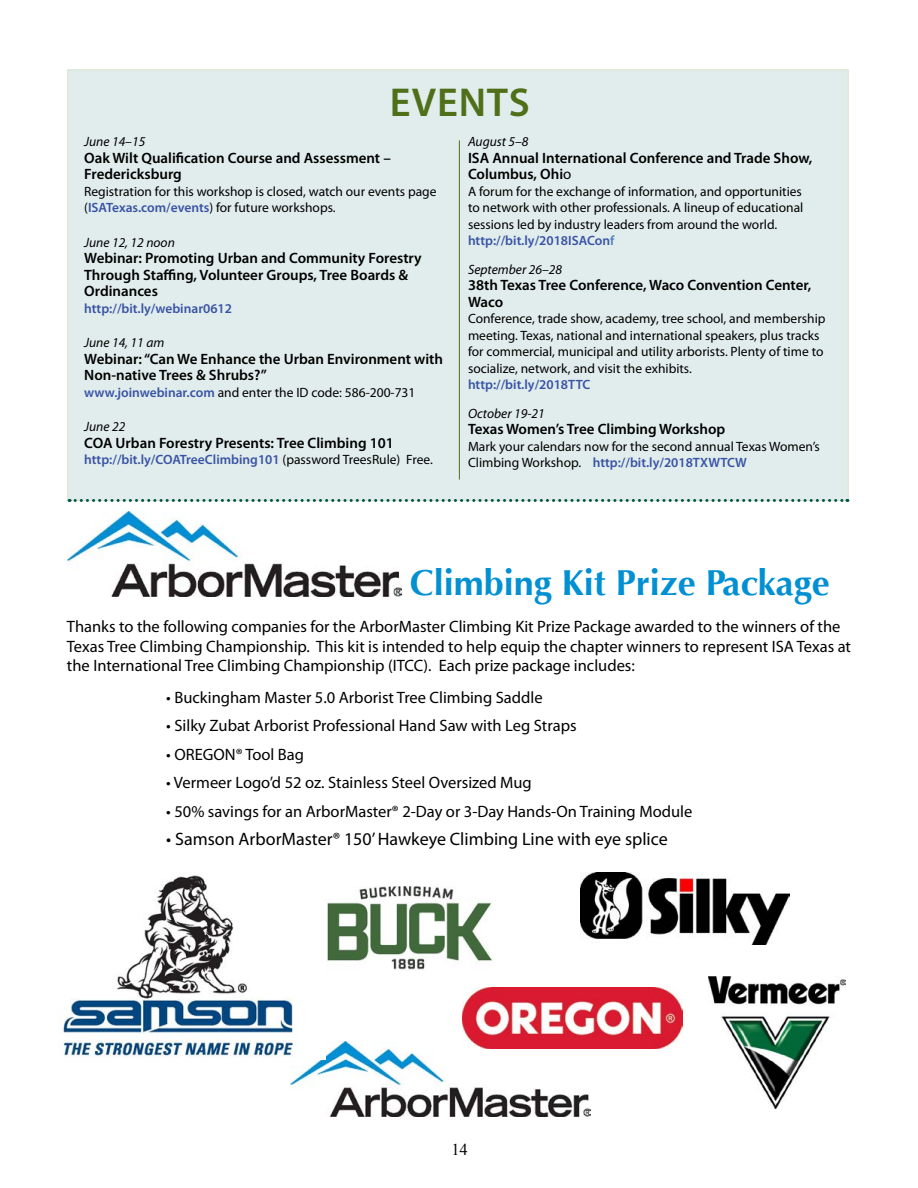
<style>
.page{position:relative;width:918px;height:1188px;background:#fff}
.page>*{position:absolute;margin:0;border:0;box-sizing:border-box;transform-origin:0 0}
.t1{font:600 40.5px "Myriad Pro";letter-spacing:.02em;color:#4f6f19}
.t2{font:700 36px "Optima";color:#0290d2}
.t3{font:18px "Myriad Pro";color:#000}
.t4{font:16.5px/19.5px "Myriad Pro";color:#000}
.t5{font:16.5px "Times New Roman";color:#000}
.t6{font:600 15px/16.5px "Myriad Pro";color:#000}
.t7{font:13.5px/16.5px "Myriad Pro";color:#000}
.t8{font:600 13.5px "Myriad Pro";color:#3953a4}
.t9{font:italic 13.5px "Myriad Pro";color:#000}
.s1{font-weight:600;color:#3953a4}
.s2{font-weight:400;color:#000}
.s3{font-weight:400}
.s4{font-weight:600;color:#4f81bd}
</style>
<div class="page">
<div style="left:67px;top:69px;width:782px;height:432px;background:#e1edec;border:2px solid #e0e7d6"></div>
<hr style="left:459px;top:140px;width:1px;height:340px;background:#4f6f19">
<img style="left:68px;top:512px;width:333px;height:84px">
<img style="left:327px;top:886px;width:166px;height:84px">
<img style="left:580px;top:873px;width:209px;height:72px">
<img style="left:708px;top:976px;width:138px;height:133px">
<img style="left:290px;top:1041px;width:300px;height:76px">
<img style="left:58px;top:875px;width:267px;height:185px">
<img style="left:462px;top:988px;width:221px;height:61px">
<svg style="left:69px;top:499px;width:779px;height:3px"></svg>
<h1 class="t1" style="left:390px;top:80px;width:141px">EVENTS</h1>
<p class="t9" style="left:84px;top:135px;width:63px">June 14–15</p>
<p class="t6" style="left:84px;top:150px;width:308px">Oak Wilt Qualification Course and Assessment –<br>Fredericksburg</p>
<p class="t7" style="left:84px;top:183px;width:354px">Registration for this workshop is closed, watch our events page (<span class="s1">ISATexas.com/events</span>) for future workshops.</p>
<p class="t9" style="left:84px;top:235px;width:92px">June 12, 12 noon</p>
<p class="t6" style="left:84px;top:250px;width:339px">Webinar: Promoting Urban and Community Forestry<br>Through Staffing, Volunteer Groups, Tree Boards &amp;<br>Ordinances</p>
<p class="t8" style="left:84px;top:301px;width:149px">http://bit.ly/webinar0612</p>
<p class="t9" style="left:84px;top:336px;width:82px">June 14, 11 am</p>
<p class="t6" style="left:84px;top:351px;width:360px">Webinar: “Can We Enhance the Urban Environment with<br>Non-native Trees &amp; Shrubs?”</p>
<p class="t7" style="left:84px;top:384px;width:333px"><span class="s1">www.joinwebinar.com</span> and enter the ID code: 586-200-731</p>
<p class="t9" style="left:84px;top:420px;width:43px">June 22</p>
<p class="t6" style="left:84px;top:435px;width:311px">COA Urban Forestry Presents: Tree Climbing 101</p>
<p class="t8" style="left:84px;top:452px;width:350px">http://bit.ly/COATreeClimbing101 <span class="s2">(password TreesRule) Free.</span></p>
<p class="t9" style="left:468px;top:135px;width:62px">August 5–8</p>
<p class="t6" style="left:468px;top:150px;width:346px">ISA Annual International Conference and Trade Show,<br>Columbus, Ohi<span class="s3">o</span></p>
<p class="t7" style="left:468px;top:183px;width:337px">A forum for the exchange of information, and opportunities to network with other professionals. A lineup of educational sessions led by industry leaders from around the world. <span class="s1">http://bit.ly/2018ISACon</span><span class="s4">f</span></p>
<p class="t9" style="left:468px;top:262px;width:96px">September 26–28</p>
<p class="t6" style="left:468px;top:277px;width:345px">38th Texas Tree Conference, Waco Convention Center,<br>Waco</p>
<p class="t7" style="left:468px;top:311px;width:359px">Conference, trade show, academy, tree school, and membership meeting. Texas, national and international speakers, plus tracks for commercial, municipal and utility arborists. Plenty of time to socialize, network, and visit the exhibits.</p>
<p class="t8" style="left:468px;top:377px;width:124px">http://bit.ly/2018TTC</p>
<p class="t9" style="left:468px;top:406px;width:78px">October 19-21</p>
<p class="t6" style="left:468px;top:421px;width:259px">Texas Women’s Tree Climbing Workshop</p>
<p class="t7" style="left:468px;top:438px;width:353px">Mark your calendars now for the second annual Texas Women’s<br>Climbing Workshop. <span class="s1">http://bit.ly/2018TXWTCW</span></p>
<h2 class="t2" style="left:410px;top:562px;width:422px">Climbing Kit Prize Package</h2>
<p class="t4" style="left:67px;top:617px;width:786px">Thanks to the following companies for the ArborMaster Climbing Kit Prize Package awarded to the winners of the<br>Texas Tree Climbing Championship. This kit is intended to help equip the chapter winners to represent ISA Texas at the International Tree Climbing Championship (ITCC). Each prize package includes:</p>
<p class="t4" style="left:166px;top:688px;width:378px">• Buckingham Master 5.0 Arborist Tree Climbing Saddle</p>
<p class="t4" style="left:166px;top:716px;width:412px">• Silky Zubat Arborist Professional Hand Saw with Leg Straps</p>
<p class="t4" style="left:166px;top:745px;width:139px">• OREGON® Tool Bag</p>
<p class="t4" style="left:166px;top:773px;width:367px">• Vermeer Logo’d 52 oz. Stainless Steel Oversized Mug</p>
<p class="t4" style="left:166px;top:802px;width:528px">• 50% savings for an ArborMaster® 2-Day or 3-Day Hands-On Training Module</p>
<h3 class="t3" style="left:166px;top:829px;width:503px">• Samson ArborMaster® 150’ Hawkeye Climbing Line with eye splice</h3>
<p class="t5" style="left:451px;top:1139px;width:18px">14</p>
</div>
